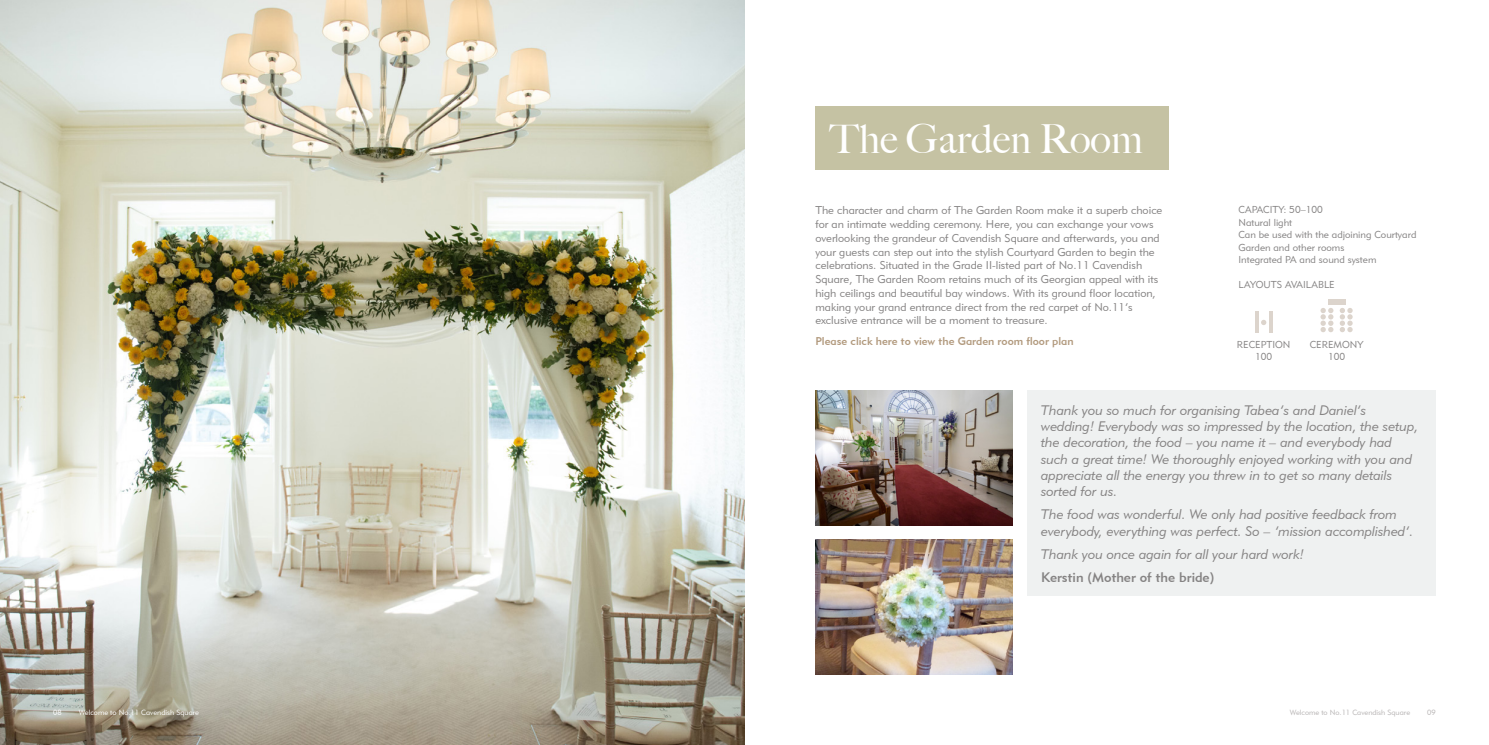
<style>
.page{position:relative;width:1489px;height:745px;background:#fff}
.page>*{position:absolute;margin:0;border:0;box-sizing:border-box;transform-origin:0 0}
.t1{font:500 40px "Big Caslon";color:#fff}
.quote_2{font:13.75px/16.2px "Geometric 415 BT Lite Italic A";color:#858383}
.quote_2-2{font:13.75px "Geometric 415 BT Medium A";color:#858383}
.body{font:11.25px/13.8px "Geometric 415 BT Lite A";color:#858383}
.click_here{font:11.25px "Geometric 415 BT Medium A";color:#b29a7e}
.RS-body{font:10px/12.5px "Geometric 415 BT Lite A";color:#858383}
.RS-capacity{font:10px "Geometric 415 BT Lite A";color:#858383}
.layouts{font:10px "Geometric 415 BT Lite A";color:#858383}
.t2{font:7.5px "Geometric 415 BT Lite A";color:#fff}
.t3{font:7.5px "Geometric 415 BT Lite A";color:#b8b5b5}
</style>
<div class="page">
<img style="left:0;top:0;width:744px;height:744px">
<img style="left:815px;top:539px;width:197px;height:134px">
<svg style="left:1255px;top:311px;width:3px;height:22px"></svg>
<svg style="left:1269px;top:311px;width:3px;height:22px"></svg>
<svg style="left:1261px;top:320px;width:5px;height:5px"></svg>
<img style="left:815px;top:390px;width:197px;height:134px">
<svg style="left:1320px;top:308px;width:13px;height:24px"></svg>
<svg style="left:1339px;top:308px;width:13px;height:24px"></svg>
<div style="left:1327px;top:299px;width:18px;height:6px;background:#dcd4cc"></div>
<div style="left:815px;top:106px;width:353px;height:64px;background:#c5c2a3"></div>
<div style="left:1026px;top:390px;width:409px;height:205px;background:#eff1f1"></div>
<p class="t1" style="left:829px;top:115px;width:315px">The Garden Room</p>
<p class="body" style="left:815px;top:203px;width:348px">The character and charm of The Garden Room make it a superb choice for an intimate wedding ceremony. Here, you can exchange your vows overlooking the grandeur of Cavendish Square and afterwards, you and your guests can step out into the stylish Courtyard Garden to begin the celebrations. Situated in the Grade II-listed part of No.11 Cavendish Square, The Garden Room retains much of its Georgian appeal with its high ceilings and beautiful bay windows. With its ground floor location, making your grand entrance direct from the red carpet of No.11’s exclusive entrance will be a moment to treasure.</p>
<p class="click_here" style="left:815px;top:334px;width:260px">Please click here to view the Garden room floor plan</p>
<p class="RS-capacity" style="left:1238px;top:203px;width:86px">CAPACITY: 50–100</p>
<p class="RS-body" style="left:1238px;top:216px;width:55px">Natural light</p>
<p class="RS-body" style="left:1238px;top:228px;width:179px">Can be used with the adjoining Courtyard<br>Garden and other rooms</p>
<p class="RS-body" style="left:1238px;top:253px;width:139px">Integrated PA and sound system</p>
<p class="RS-capacity" style="left:1238px;top:278px;width:98px">LAYOUTS AVAILABLE</p>
<p class="layouts" style="left:1236px;top:338px;width:55px">RECEPTION</p>
<p class="layouts" style="left:1254px;top:350px;width:19px">100</p>
<p class="layouts" style="left:1309px;top:338px;width:55px">CEREMONY</p>
<p class="layouts" style="left:1327px;top:350px;width:19px">100</p>
<p class="quote_2" style="left:1041px;top:401px;width:379px">Thank you so much for organising Tabea’s and Daniel’s wedding! Everybody was so impressed by the location, the setup, the decoration, the food – you name it – and everybody had such a great time! We thoroughly enjoyed working with you and appreciate all the energy you threw in to get so many details sorted for us.</p>
<p class="quote_2" style="left:1041px;top:506px;width:373px">The food was wonderful. We only had positive feedback from everybody, everything was perfect. So – ‘mission accomplished’.</p>
<p class="quote_2" style="left:1041px;top:545px;width:264px">Thank you once again for all your hard work!</p>
<p class="quote_2-2" style="left:1041px;top:568px;width:175px">Kerstin (Mother of the bride)</p>
<p class="t2" style="left:53px;top:707px;width:10px">08</p>
<p class="t2" style="left:79px;top:707px;width:122px">Welcome to No.11 Cavendish Square</p>
<p class="t3" style="left:1289px;top:707px;width:122px">Welcome to No.11 Cavendish Square</p>
<p class="t3" style="left:1427px;top:707px;width:10px">09</p>
</div>
